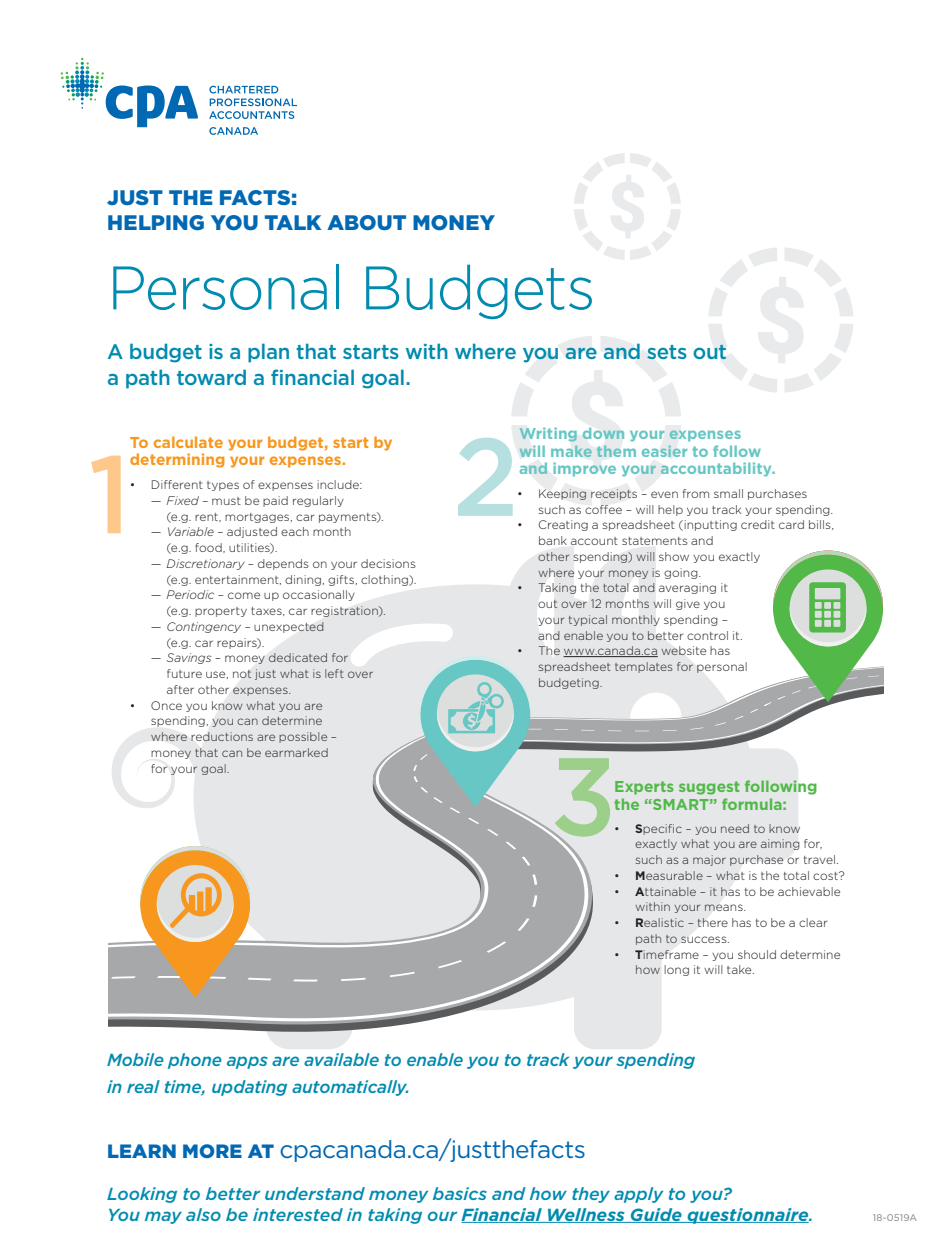
<style>
.page{position:relative;width:945px;height:1260px;background:#fff}
.page>*{position:absolute;margin:0;border:0;box-sizing:border-box;transform-origin:0 0}
.t1{font:500 110.25px "Gotham";color:#b5e0df}
.t2{font:500 110.25px "Gotham";color:#fdc889}
.t3{font:500 110.25px "Gotham";color:#9bcf8a}
.t4{font:300 61.25px "Gotham";letter-spacing:-.03em;color:#008bb0}
.t5{font:24.5px "Gotham";letter-spacing:-.025em;color:#0168b3}
.t6{font:500 21px "Gotham";letter-spacing:-.015em;color:#008bb0}
.t7{font:900 21px/25.2px "Gotham";letter-spacing:.005em;color:#0168b3}
.t8{font:italic 500 17.5px/26.2px "Gotham";letter-spacing:-.005em;color:#008bb0}
.t9{font:700 15.75px/17.5px "Gotham";color:#66c7c5}
.t10{font:700 15.75px/17.5px "Gotham";color:#f7971d}
.t11{font:700 15.75px/17.5px "Gotham";color:#51b948}
.t12{font:300 12.25px/15.8px "Gotham";letter-spacing:.005em;color:#231f20}
.t13{font:9.62px "Gotham";letter-spacing:.015em;color:#808285}
.s1{font-style:italic}
.s2{font-weight:700}
.s3{font-weight:900;font-size:19.25px}
</style>
<div class="page">
<hr style="left:462px;top:1222px;width:347px;height:1px;background:#008bb0">
<svg style="left:209px;top:86px;width:88px;height:33px"></svg>
<svg style="left:61px;top:58px;width:137px;height:69px"></svg>
<svg style="left:209px;top:127px;width:49px;height:8px"></svg>
<svg style="left:574px;top:153px;width:107px;height:107px"></svg>
<svg style="left:511px;top:336px;width:170px;height:170px"></svg>
<svg style="left:708px;top:247px;width:145px;height:146px"></svg>
<svg style="left:255px;top:546px;width:441px;height:503px"></svg>
<svg style="left:108px;top:950px;width:588px;height:72px;fill:#a6a8aa"></svg>
<svg style="left:108px;top:666px;width:776px;height:284px;fill:#e6e7e9"></svg>
<img style="left:373px;top:742px;width:3px;height:44px">
<img style="left:376px;top:742px;width:36px;height:44px">
<img style="left:730px;top:676px;width:34px;height:27px">
<img style="left:791px;top:706px;width:37px;height:5px">
<img style="left:731px;top:677px;width:33px;height:26px">
<svg style="left:413px;top:655px;width:129px;height:181px;background:#abcaca"></svg>
<svg style="left:764px;top:551px;width:119px;height:155px"></svg>
<svg style="left:111px;top:846px;width:161px;height:152px"></svg>
<div style="left:189px;top:895px;width:6px;height:17px;background:#f7971d"></div>
<div style="left:197px;top:892px;width:6px;height:21px;background:#f7971d"></div>
<div style="left:205px;top:887px;width:7px;height:25px;background:#f7971d"></div>
<hr style="left:564px;top:656px;width:94px;height:1px;background:#231f20">
<h4 class="t7" style="left:107px;top:185px;width:389px">JUST THE FACTS:<br>HELPING YOU TALK ABOUT MONEY</h4>
<h1 class="t4" style="left:107px;top:249px;width:490px">Personal Budgets</h1>
<p class="t6" style="left:107px;top:338px;width:621px">A budget is a plan that starts with where you are and sets out</p>
<p class="t6" style="left:107px;top:364px;width:305px">a path toward a fnancial goal.</p>
<p class="t2" style="left:88px;top:422px;width:44px">1</p>
<p class="t10" style="left:130px;top:433px;width:264px">To calculate your budget, start by determining your expenses.</p>
<p class="t12" style="left:130px;top:477px;width:234px">• Different types of expenses include:</p>
<p class="t12" style="left:151px;top:492px;width:195px">— <span class="s1">Fixed –</span> must be paid regularly</p>
<p class="t12" style="left:167px;top:508px;width:219px">(e.g. rent, mortgages, car payments).</p>
<p class="t12" style="left:151px;top:524px;width:202px">— <span class="s1">Variable –</span> adjusted each month</p>
<p class="t12" style="left:167px;top:540px;width:112px">(e.g. food, utilities).</p>
<p class="t12" style="left:151px;top:555px;width:267px;text-align:right">— <span class="s1">Discretionary</span> – depends on your decisions (e.g. entertainment, dining, gifts, clothing).</p>
<p class="t12" style="left:167px;top:587px;width:221px;text-indent:-16px">— <span class="s1">Periodic</span> – come up occasionally<br>(e.g. property taxes, car registration).</p>
<p class="t12" style="left:167px;top:618px;width:159px;text-indent:-16px">— <span class="s1">Contingency –</span> unexpected (e.g. car repairs).</p>
<p class="t12" style="left:167px;top:650px;width:209px;text-indent:-16px">— <span class="s1">Savings –</span> money dedicated for future use, not just what is left over after other expenses.</p>
<p class="t12" style="left:151px;top:697px;width:188px;text-indent:-21px">• Once you know what you are spending, you can determine where reductions are possible – money that can be earmarked for your goal.</p>
<p class="t1" style="left:453px;top:405px;width:68px">2</p>
<p class="t9" style="left:519px;top:425px;width:258px">Writing down your expenses<br>will make them easier to follow and improve your accountability.</p>
<p class="t12" style="left:538px;top:485px;width:271px">Keeping receipts – even from small purchases</p>
<p class="t12" style="left:517px;top:485px;width:7px">•</p>
<p class="t12" style="left:538px;top:501px;width:297px">such as coffee – will help you track your spending.</p>
<p class="t12" style="left:517px;top:517px;width:319px">• Creating a spreadsheet (inputting credit card bills,</p>
<p class="t12" style="left:538px;top:533px;width:224px">bank account statements and<br>other spending) will show you exactly where your money is going.</p>
<p class="t12" style="left:538px;top:580px;width:206px;text-indent:-21px">• Taking the total and averaging it out over 12 months will give you your typical monthly spending – and enable you to better control it.</p>
<p class="t12" style="left:538px;top:643px;width:211px;text-indent:-21px">• The www.canada.ca website has spreadsheet templates for personal budgeting.</p>
<p class="t3" style="left:550px;top:724px;width:68px">3</p>
<p class="t11" style="left:614px;top:778px;width:205px">Experts suggest following the “SMART” formula:</p>
<p class="t12" style="left:635px;top:820px;width:205px;text-indent:-21px">• <span class="s2">S</span>pecific – you need to know exactly what you are aiming for, such as a major purchase or travel.</p>
<p class="t12" style="left:614px;top:867px;width:232px">• <span class="s2">M</span>easurable – what is the total cost?</p>
<p class="t12" style="left:635px;top:883px;width:207px;text-indent:-21px">• <span class="s2">A</span>ttainable – it has to be achievable within your means.</p>
<p class="t12" style="left:635px;top:915px;width:194px;text-indent:-21px">• <span class="s2">R</span>ealistic – there has to be a clear path to success.</p>
<p class="t12" style="left:635px;top:946px;width:207px;text-indent:-21px">• <span class="s2">T</span>imeframe – you should determine how long it will take.</p>
<p class="t8" style="left:107px;top:1047px;width:590px">Mobile phone apps are available to enable you to track your spending in real time, updating automatically.</p>
<h3 class="t5" style="left:107px;top:1133px;width:480px"><span class="s3">LEARN MORE AT</span> cpacanada.ca/justthefacts</h3>
<p class="t8" style="left:107px;top:1183px;width:708px;line-height:21px">Looking to better understand money basics and how they apply to you?<br>You may also be interested in taking our <span class="s2">Financial Wellness Guide questionnaire</span>.</p>
<p class="t13" style="left:873px;top:1211px;width:46px">18-0519A</p>
</div>
